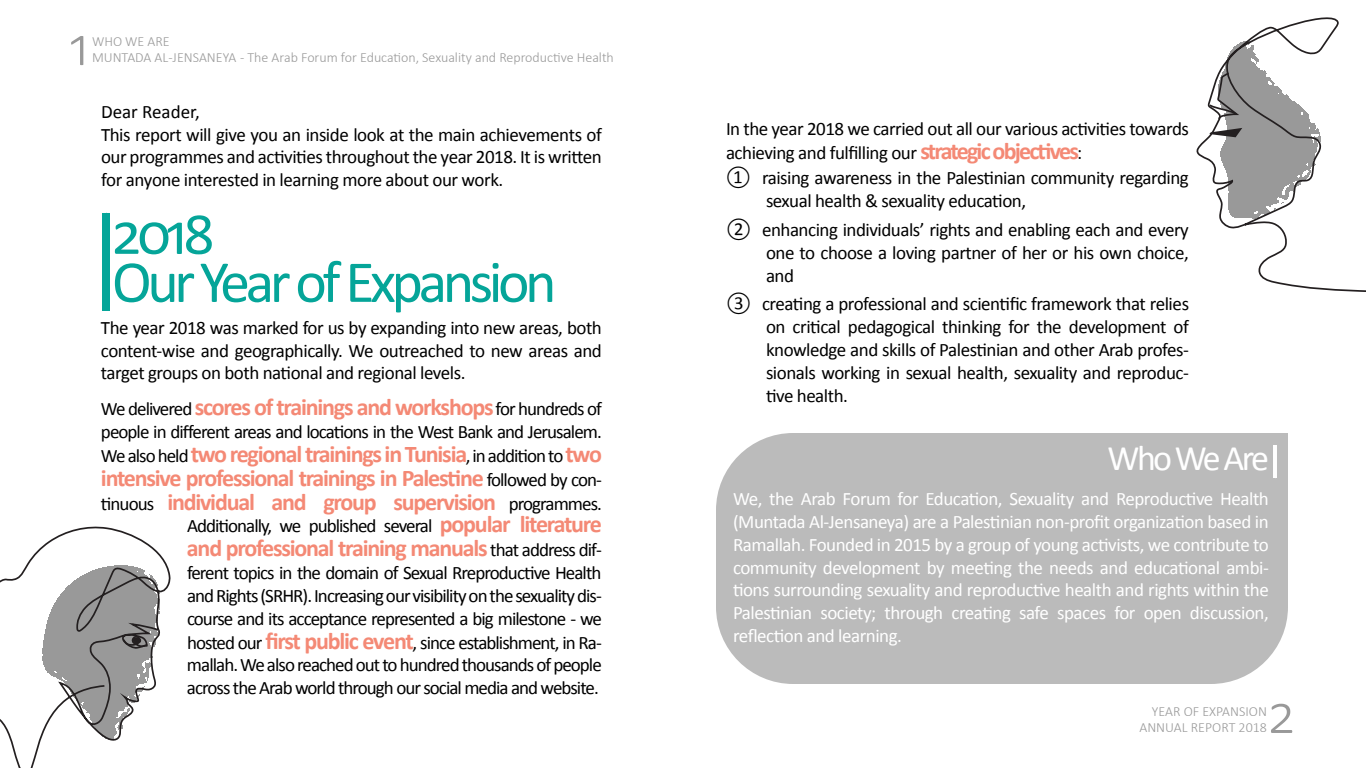
<style>
.page{position:relative;width:1366px;height:768px;background:#fff}
.page>*{position:absolute;margin:0;border:0;box-sizing:border-box;transform-origin:0 0}
.t1{font:60px/48px "Calibri";letter-spacing:-.075em;color:#05a599}
.t2{font:300 56px "Calibri";color:#999}
.t3{font:36px "Calibri";letter-spacing:-.075em;color:#fff}
.t4{font:700 24px/24px "Calibri";letter-spacing:-.05em;color:#f48975;text-align:justify}
.t5{font:19px/22.8px "Calibri";letter-spacing:-.025em;color:#000;text-align:justify}
.t6{font:19px/22.8px "Calibri";letter-spacing:-.025em;color:#fff;text-align:justify}
.t7{font:19px "Calibri";letter-spacing:-.05em;color:#000}
.t8{font:300 14px/16.8px "Calibri";color:#999;text-align:right}
.s1{font-weight:400;font-size:19px;color:#000}
.s2{font-weight:700;font-size:24px;color:#f48975}
</style>
<div class="page">
<div style="left:716px;top:433px;width:572px;height:251px;background:#bbb"></div>
<hr style="left:1273px;top:445px;width:4px;height:33px;background:#fff">
<svg style="left:1196px;top:17px;width:170px;height:275px"></svg>
<svg style="left:0;top:212px;width:171px;height:556px"></svg>
<svg style="left:121px;top:634px;width:28px;height:15px"></svg>
<div style="left:133px;top:637px;width:7px;height:6px;background:#231f20;border-radius:50%"></div>
<h2 class="t2" style="left:70px;top:12px;width:21px">1</h2>
<p class="t8" style="left:92px;top:32px;width:79px">WHO WE ARE</p>
<p class="t8" style="left:92px;top:49px;width:523px">MUNTADA AL-JENSANEYA - The Arab Forum for Education, Sexuality and Reproductive Health</p>
<p class="t5" style="left:101px;top:100px;width:502px;text-align:left">Dear Reader,<br>This report will give you an inside look at the main achievements of our programmes and activities throughout the year 2018. It is written for anyone interested in learning more about our work.</p>
<h1 class="t1" style="left:112px;top:208px;width:446px">2018<br>Our Year of Expansion</h1>
<p class="t5" style="left:101px;top:316px;width:502px">The year 2018 was marked for us by expanding into new areas, both content-wise and geographically. We outreached to new areas and target groups on both national and regional levels.</p>
<p class="t4" style="left:101px;top:395px;width:502px"><span class="s1">We delivered</span> scores of trainings and workshops <span class="s1">for hundreds of</span></p>
<p class="t7" style="left:101px;top:419px;width:502px">people in different areas and locations in the West Bank and Jerusalem.</p>
<p class="t4" style="left:101px;top:441px;width:503px"><span class="s1">We also held</span> two regional trainings in Tunisia<span class="s1">, in addition to</span> two intensive professional trainings in Palestine <span class="s1">followed by con&shy;tinuous</span> individual and group supervision <span class="s1">programmes.</span></p>
<p class="t7" style="left:187px;top:513px;width:417px">Additionally, we published several <span class="s2">popular literature</span></p>
<p class="t4" style="left:187px;top:535px;width:416px">and professional training manuals <span class="s1">that address dif-</span></p>
<p class="t5" style="left:187px;top:561px;width:417px">ferent topics in the domain of Sexual Rreproductive Health and Rights (SRHR). Increasing our visibility on the sexuality dis&shy;course and its acceptance represented a big milestone - we hosted our <span class="s2">first public event</span>, since establishment, in Ra&shy;mallah. We also reached out to hundred thousands of people across the Arab world through our social media and website.</p>
<p class="t5" style="left:726px;top:116px;width:464px;line-height:24px">In the year 2018 we carried out all our various activities towards achieving and fulfilling our <span class="s2">strategic objectives</span>:</p>
<p class="t5" style="left:766px;top:166px;width:424px;text-indent:-40px">① raising awareness in the Palestinian community regarding sexual health &amp; sexuality education,</p>
<p class="t5" style="left:766px;top:218px;width:424px;text-indent:-40px">② enhancing individuals’ rights and enabling each and every one to choose a loving partner of her or his own choice, and</p>
<p class="t5" style="left:766px;top:292px;width:425px;text-indent:-40px">③ creating a professional and scientific framework that relies on critical pedagogical thinking for the development of knowledge and skills of Palestinian and other Arab profes&shy;sionals working in sexual health, sexuality and reproduc&shy;tive health.</p>
<h3 class="t3" style="left:1108px;top:433px;width:163px">Who We Are</h3>
<p class="t6" style="left:733px;top:487px;width:537px">We, the Arab Forum for Education, Sexuality and Reproductive Health (Muntada Al-Jensaneya) are a Palestinian non-profit organization based in Ramallah. Founded in 2015 by a group of young activists, we contribute to community development by meeting the needs and educational ambi&shy;tions surrounding sexuality and reproductive health and rights within the Palestinian society; through creating safe spaces for open discussion, reflection and learning.</p>
<p class="t8" style="left:1139px;top:702px;width:129px">YEAR OF EXPANSION<br>ANNUAL REPORT 2018</p>
<h2 class="t2" style="left:1268px;top:680px;width:29px">2</h2>
</div>
